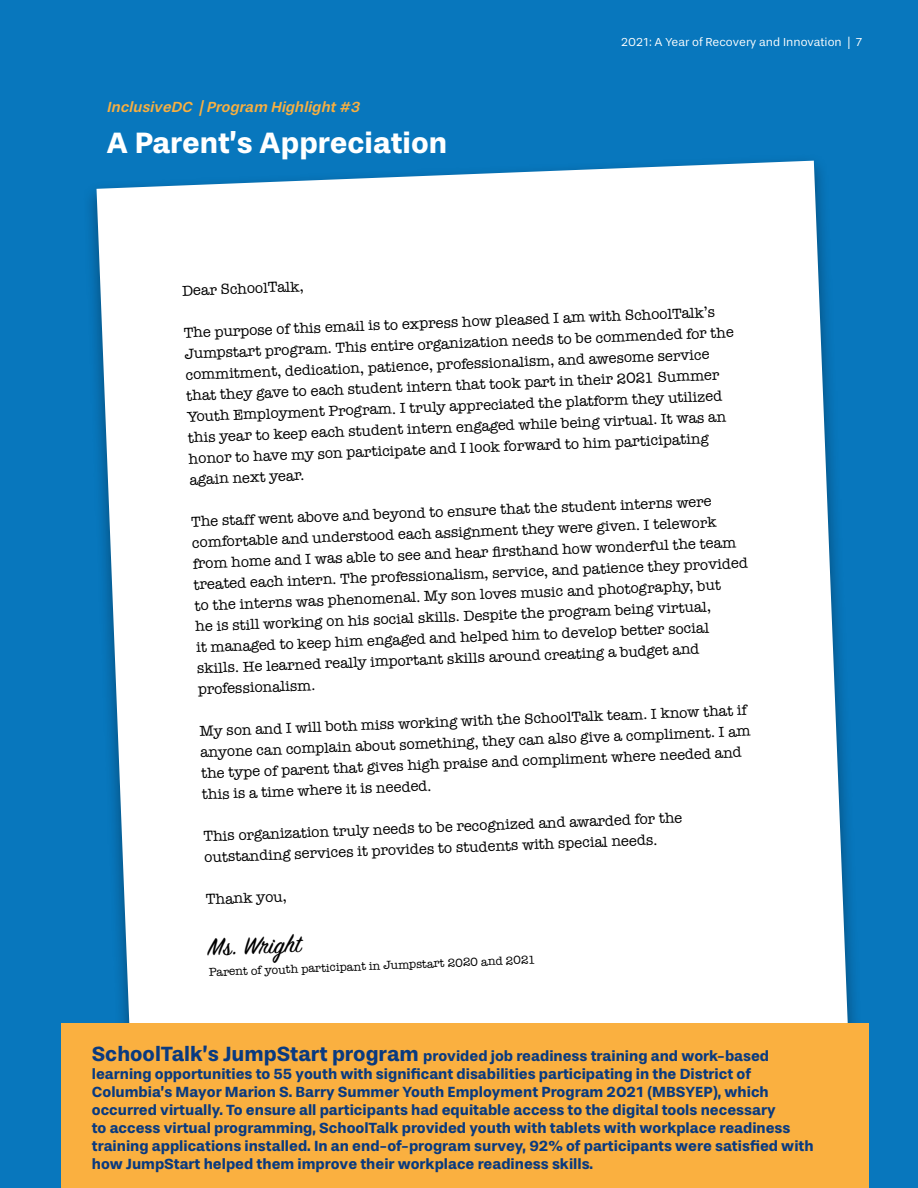
<style>
.page{position:relative;width:918px;height:1188px;background:#0877bd}
.page>*{position:absolute;margin:0;border:0;box-sizing:border-box;transform-origin:0 0}
.t1{font:700 30px "Stevie Sans";color:#fff}
.t2{font:27px "Sign Painter House Script";color:#000}
.t3{font:15px/21.1px "American Typewriter";color:#000}
.t4{font:700 15px/18px "Stevie Sans";color:#093a80}
.t5{font:italic 500 15px "Stevie Sans";color:#fab040}
.t6{font:12px "American Typewriter";color:#000}
.t7{font:12px "Stevie Sans";color:#fff}
.s1{font-size:21px}
</style>
<div class="page">
<div style="left:97px;top:161px;width:751px;height:863px;background:#fff"></div>
<div style="left:62px;top:1024px;width:807px;height:164px;background:#fab040"></div>
<p class="t5" style="left:107px;top:99px;width:258px">InclusiveDC |Program Highlight#3</p>
<h1 class="t1" style="left:107px;top:127px;width:342px">A Parent’s Appreciation</h1>
<p class="t7" style="left:621px;top:36px;width:242px">2021: A Year of Recovery and Innovation | 7</p>
<p class="t3" style="left:182px;top:279px;width:123px;rotate:-2deg">Dear SchoolTalk,</p>
<p class="t3" style="left:183px;top:321px;width:551px;rotate:-2deg">The purpose of this email is to express how pleased I am with SchoolTalk’s Jumpstart program. This entire organization needs to be commended for the commitment, dedication, patience, professionalism, and awesome service that they gave to each student intern that took part in their 2021 Summer Youth Employment Program. I truly appreciated the platform they utilized this year to keep each student intern engaged while being virtual. It was an honor to have my son participate and I look forward to him participating again next year.</p>
<p class="t3" style="left:191px;top:509px;width:556px;rotate:-2deg">The staff went above and beyond to ensure that the student interns were comfortable and understood each assignment they were given. I telework from home and I was able to see and hear fi rsthand how wonderful the team treated each intern. The professionalism, service, and patience they provided to the interns was phenomenal. My son loves music and photography, but<br>he is still working on his social skills. Despite the program being virtual,<br>it managed to keep him engaged and helped him to develop better social skills. He learned really important skills around creating a budget and professionalism.</p>
<p class="t3" style="left:199px;top:719px;width:552px;rotate:-2deg">My son and I will both miss working with the SchoolTalk team. I know that if anyone can complain about something, they can also give a compliment. I am the type of parent that gives high praise and compliment where needed and this is a time where it is needed.</p>
<p class="t3" style="left:203px;top:824px;width:481px;rotate:-2deg">This organization truly needs to be recognized and awarded for the outstanding services it provides to students with special needs.</p>
<p class="t3" style="left:206px;top:888px;width:82px;rotate:-2deg">Thank you,</p>
<h2 class="t2" style="left:207px;top:930px;width:95px;rotate:-2deg">Ms. Wright</h2>
<p class="t6" style="left:209px;top:962px;width:328px;rotate:-2deg">Parent of youth participant in Jumpstart 2020 and 2021</p>
<p class="t4" style="left:92px;top:1047px;width:723px"><span class="s1">SchoolTalk’s JumpStart program</span> provided job readiness training and work-based learning opportunities to 55 youth with significant disabilities participating in the District of Columbia’s Mayor Marion S. Barry Summer Youth Employment Program 2021 (MBSYEP), which occurred virtually. To ensure all participants had equitable access to the digital tools necessary<br>to access virtual programming, SchoolTalk provided youth with tablets with workplace readiness training applications installed. In an end-of-program survey, 92% of participants were satisfied with how JumpStart helped them improve their workplace readiness skills.</p>
</div>
